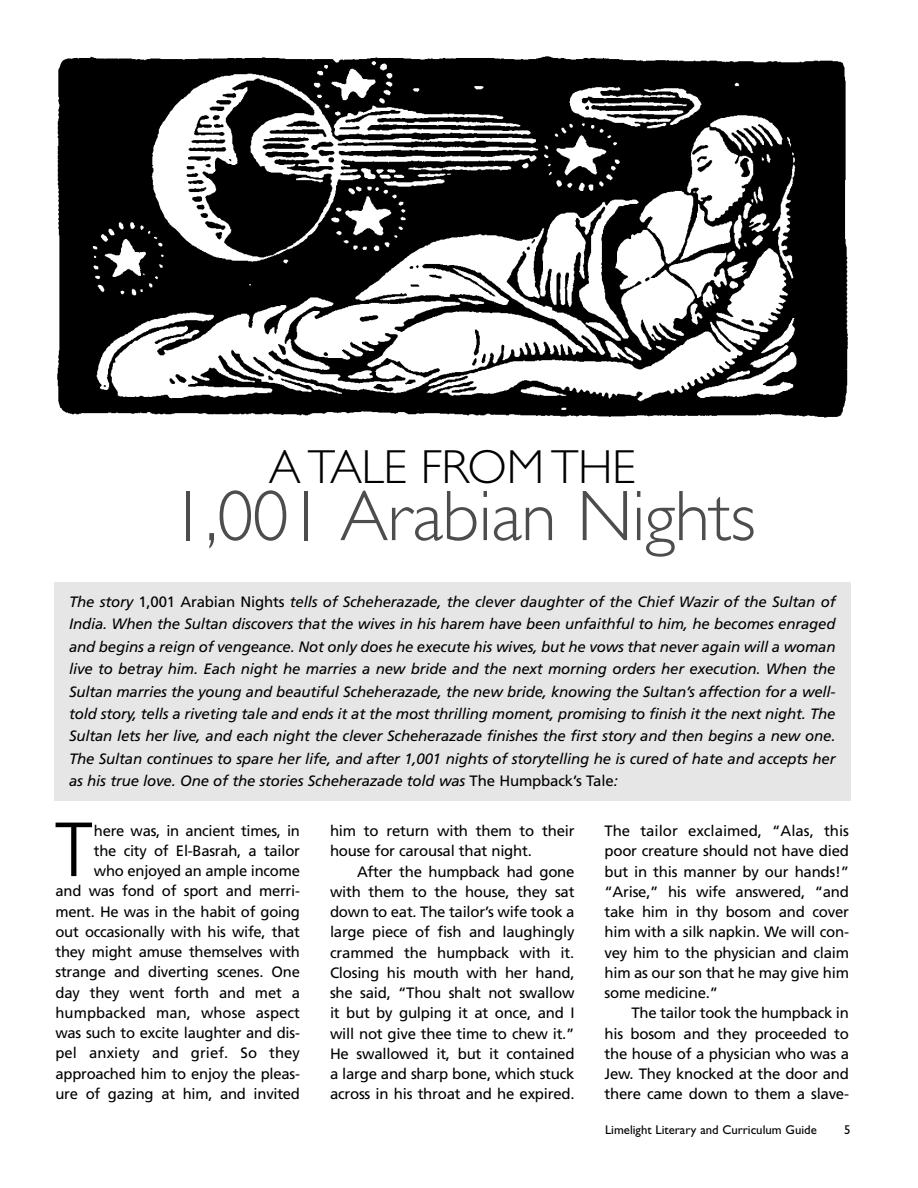
<style>
.page{position:relative;width:918px;height:1188px;background:#fff}
.page>*{position:absolute;margin:0;border:0;box-sizing:border-box;transform-origin:0 0}
.t1{font:300 76.65px "Frutiger";color:#000}
.t2{font:300 72px "Gill Sans";letter-spacing:-.01em;color:#4d4d4d}
.t3{font:300 48px "Gill Sans";letter-spacing:-.01em;color:#000}
.t4{font:15px/20.2px "Frutiger";letter-spacing:-.015em;color:#000;text-align:justify}
.t5{font:italic 15px/22.5px "Frutiger";letter-spacing:-.01em;color:#000;text-align:justify}
.t6{font:12.75px "Gill Sans";color:#000}
.s1{font-style:normal}
</style>
<div class="page">
<div style="left:54px;top:582px;width:797px;height:218px;background:#e6e6e6"></div>
<img style="left:57px;top:56px;width:791px;height:362px">
<h3 class="t3" style="left:269px;top:450px;width:368px">A TALE FROM THE</h3>
<h2 class="t2" style="left:170px;top:491px;width:587px">1,001 Arabian Nights</h2>
<p class="t5" style="left:69px;top:591px;width:768px">The story <span class="s1">1,001 Arabian Nights</span> tells of Scheherazade, the clever daughter of the Chief Wazir of the Sultan of India. When the Sultan discovers that the wives in his harem have been unfaithful to him, he becomes enraged and begins a reign of vengeance. Not only does he execute his wives, but he vows that never again will a woman live to betray him. Each night he marries a new bride and the next morning orders her execution. When the Sultan marries the young and beautiful Scheherazade, the new bride, knowing the Sultan’s affection for a well&shy;told story, tells a riveting tale and ends it at the most thrilling moment, promising to finish it the next night. The Sultan lets her live, and each night the clever Scheherazade finishes the first story and then begins a new one.<br>The Sultan continues to spare her life, and after 1,001 nights of storytelling he is cured of hate and accepts her as his true love. One of the stories Scheherazade told was <span class="s1">The Humpback’s Tale</span>:</p>
<h1 class="t1" style="left:55px;top:819px;width:39px">T</h1>
<p class="t4" style="left:56px;top:821px;width:246px;text-align:right">here was, in ancient times, in<br>the city of El-Basrah, a tailor<br>who enjoyed an ample income<br>and was fond of sport and merri&shy;ment. He was in the habit of going out occasionally with his wife, that they might amuse themselves with strange and diverting scenes. One day they went forth and met a humpbacked man, whose aspect was such to excite laughter and dis&shy;pel anxiety and grief. So they approached him to enjoy the pleas&shy;ure of gazing at him, and invited</p>
<p class="t4" style="left:330px;top:822px;width:246px">him to return with them to their house for carousal that night.</p>
<p class="t4" style="left:330px;top:863px;width:246px;text-indent:27px">After the humpback had gone with them to the house, they sat down to eat. The tailor’s wife took a large piece of fish and laughingly crammed the humpback with it.<br>Closing his mouth with her hand, she said, “Thou shalt not swallow it but by gulping it at once, and I will not give thee time to chew it.” He swallowed it, but it contained a large and sharp bone, which stuck across in his throat and he expired.</p>
<p class="t4" style="left:605px;top:822px;width:246px">The tailor exclaimed, “Alas, this poor creature should not have died but in this manner by our hands!” “Arise,” his wife answered, “and take him in thy bosom and cover him with a silk napkin. We will con&shy;vey him to the physician and claim him as our son that he may give him some medicine.”</p>
<p class="t4" style="left:605px;top:1004px;width:246px;text-indent:27px">The tailor took the humpback in his bosom and they proceeded to the house of a physician who was a Jew. They knocked at the door and there came down to them a slave-</p>
<p class="t6" style="left:605px;top:1125px;width:213px">Limelight Literary and Curriculum Guide</p>
<p class="t6" style="left:844px;top:1125px;width:8px">5</p>
</div>
